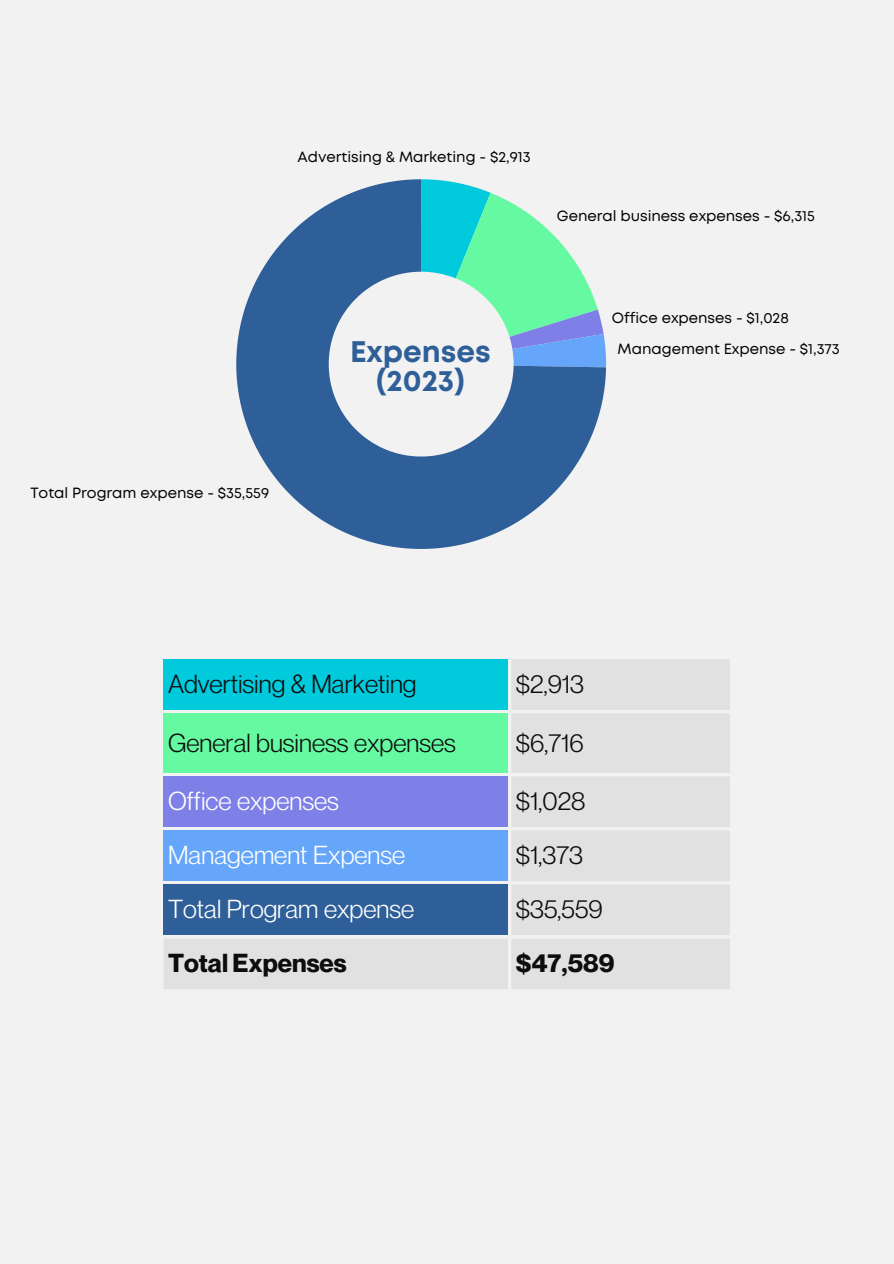
<style>
.page{position:relative;width:894px;height:1264px;background:#fff}
.page>*{position:absolute;margin:0;border:0;box-sizing:border-box;transform-origin:0 0}
.t1{font:700 29.7px/29.2px "Mont";color:#2f5f98;text-align:center}
.t2{font:25.5px "Neue Montreal";color:#0d0d0d}
.t3{font:25.5px "Neue Montreal";color:#fff}
.t4{font:700 25.5px "Neue Montreal";color:#0d0d0d}
.t5{font:14.85px/31.2px "Mont";color:#000}
</style>
<div class="page">
<div style="left:0;top:0;width:893px;height:1263px;background:#f2f2f2"></div>
<svg style="left:163px;top:659px;width:566px;height:330px;background:#bfdee1"></svg>
<div style="left:163px;top:713px;width:345px;height:60px;background:#65faa1"></div>
<div style="left:163px;top:776px;width:345px;height:51px;background:#7e80e7"></div>
<div style="left:163px;top:830px;width:345px;height:51px;background:#65a6fa"></div>
<div style="left:163px;top:884px;width:345px;height:51px;background:#2f5f98"></div>
<svg style="left:236px;top:179px;width:370px;height:370px"></svg>
<p class="t5" style="left:297px;top:142px;width:234px">Advertising &amp; Marketing - $2,913</p>
<p class="t5" style="left:556px;top:201px;width:259px">General business expenses - $6,315</p>
<h1 class="t1" style="left:350px;top:339px;width:142px">Expenses (2023)</h1>
<p class="t5" style="left:617px;top:303px;width:224px;text-indent:-6px">Office expenses - $1,028<br>Management Expense - $1,373</p>
<p class="t5" style="left:30px;top:479px;width:240px">Total Program expense - $35,559</p>
<h2 class="t2" style="left:168px;top:668px;width:250px">Advertising &amp; Marketing</h2>
<h2 class="t2" style="left:515px;top:668px;width:70px">$2,913</h2>
<h2 class="t2" style="left:168px;top:726px;width:289px">General business expenses</h2>
<h2 class="t2" style="left:515px;top:726px;width:70px">$6,716</h2>
<h2 class="t3" style="left:168px;top:785px;width:172px">Office expenses</h2>
<h2 class="t2" style="left:515px;top:785px;width:71px">$1,028</h2>
<h2 class="t3" style="left:168px;top:839px;width:238px">Management Expense</h2>
<h2 class="t2" style="left:515px;top:839px;width:69px">$1,373</h2>
<h2 class="t3" style="left:168px;top:893px;width:247px">Total Program expense</h2>
<h2 class="t2" style="left:515px;top:893px;width:88px">$35,559</h2>
<h2 class="t4" style="left:168px;top:947px;width:180px">Total Expenses</h2>
<h2 class="t4" style="left:515px;top:947px;width:100px">$47,589</h2>
</div>
